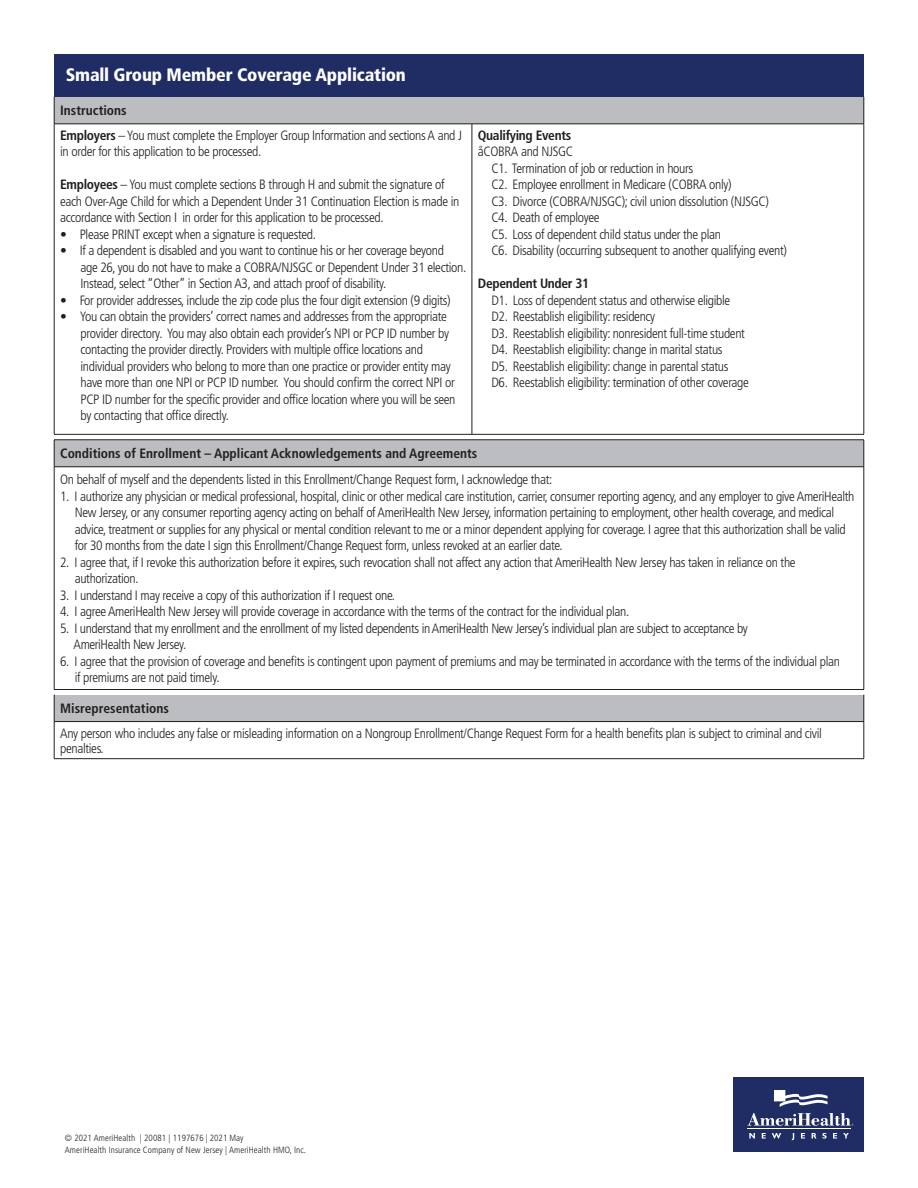
<style>
.page{position:relative;width:918px;height:1188px;background:#fff}
.page>*{position:absolute;margin:0;border:0;box-sizing:border-box;transform-origin:0 0}
.t1{font:900 condensed 18px "Frutiger LT";letter-spacing:-.01em;color:#fff}
.t2{font:300 condensed 13.5px/16.5px "Frutiger LT";letter-spacing:-.025em;color:#231f20}
.t3{font:700 condensed 13.5px "Frutiger LT";color:#231f20}
.t4{font:700 condensed 13.5px "Frutiger LT";letter-spacing:-.025em;color:#231f20}
.t5{font:300 condensed 9px/12px "Frutiger LT";letter-spacing:.01em;color:#231f20}
.s1{font-weight:700}
.s2{font-family:"Frutiger LT 47 Lt Cn";font-weight:400;font-stretch:normal}
.s3{font-family:"Frutiger"}
</style>
<div class="page">
<div style="left:54px;top:695px;width:810px;height:27px;background:#bcbdc0"></div>
<svg style="left:54px;top:695px;width:1px;height:26px"></svg>
<svg style="left:864px;top:695px;width:1px;height:26px"></svg>
<hr style="left:54px;top:721px;width:810px;height:1px;background:#231f20">
<hr style="left:54px;top:758px;width:810px;height:1px;background:#231f20">
<hr style="left:54px;top:722px;width:1px;height:36px;background:#231f20">
<hr style="left:864px;top:722px;width:1px;height:36px;background:#231f20">
<div style="left:54px;top:97px;width:810px;height:27px;background:#bcbdc0"></div>
<svg style="left:54px;top:97px;width:1px;height:27px"></svg>
<svg style="left:864px;top:97px;width:1px;height:27px"></svg>
<hr style="left:54px;top:434px;width:418px;height:1px;background:#231f20">
<hr style="left:472px;top:434px;width:392px;height:1px;background:#231f20">
<hr style="left:54px;top:124px;width:418px;height:1px;background:#231f20">
<hr style="left:54px;top:124px;width:1px;height:310px;background:#231f20">
<hr style="left:472px;top:124px;width:392px;height:1px;background:#231f20">
<hr style="left:472px;top:124px;width:1px;height:310px;background:#231f20">
<hr style="left:864px;top:124px;width:1px;height:310px;background:#231f20">
<div style="left:54px;top:440px;width:810px;height:27px;background:#bcbdc0"></div>
<hr style="left:54px;top:440px;width:810px;height:1px;background:#231f20">
<svg style="left:54px;top:440px;width:1px;height:27px"></svg>
<svg style="left:864px;top:440px;width:1px;height:27px"></svg>
<hr style="left:54px;top:467px;width:810px;height:1px;background:#231f20">
<hr style="left:54px;top:689px;width:810px;height:1px;background:#231f20">
<hr style="left:54px;top:467px;width:1px;height:222px;background:#231f20">
<hr style="left:864px;top:467px;width:1px;height:222px;background:#231f20">
<div style="left:54px;top:55px;width:810px;height:42px;background:#202c64"></div>
<div style="left:734px;top:1077px;width:130px;height:75px;background:#202c64"></div>
<hr style="left:747px;top:1128px;width:104px;height:1px;background:#fff">
<svg style="left:843px;top:1133px;width:6px;height:6px"></svg>
<svg style="left:774px;top:1090px;width:54px;height:17px"></svg>
<svg style="left:749px;top:1133px;width:6px;height:6px"></svg>
<svg style="left:762px;top:1133px;width:4px;height:6px"></svg>
<svg style="left:833px;top:1133px;width:4px;height:6px"></svg>
<svg style="left:772px;top:1133px;width:9px;height:6px"></svg>
<svg style="left:747px;top:1113px;width:106px;height:13px"></svg>
<svg style="left:812px;top:1133px;width:4px;height:6px"></svg>
<svg style="left:822px;top:1133px;width:5px;height:6px"></svg>
<svg style="left:801px;top:1133px;width:4px;height:6px"></svg>
<svg style="left:792px;top:1133px;width:2px;height:7px"></svg>
<h1 class="t1" style="left:66px;top:64px;width:342px">Small Group Member Coverage Application</h1>
<p class="t2" style="left:60px;top:99px;width:403px;line-height:24.6px"><span class="s1">Instructions<br>Employers</span> – You must complete the Employer Group Information and sections A and J</p>
<p class="t2" style="left:60px;top:144px;width:203px">in order for this application to be processed.</p>
<p class="t2" style="left:60px;top:177px;width:401px"><span class="s1">Employees</span> – You must complete sections B through H and submit the signature of each Over-Age Child for which a Dependent Under 31 Continuation Election is made in accordance with Section I in order for this application to be processed.</p>
<p class="t2" style="left:60px;top:226px;width:257px">• Please PRINT except when a signature is requested.</p>
<p class="t2" style="left:80px;top:243px;width:387px;text-indent:-20px">• If a dependent is disabled and you want to continue his or her coverage beyond<br>age 26, you do not have to make a COBRA/NJSGC or Dependent Under 31 election.<br>Instead, select “Other” in Section A3, and attach proof of disability.</p>
<p class="t2" style="left:60px;top:292px;width:392px">• For provider addresses, include the zip code plus the four digit extension (9 digits)</p>
<p class="t2" style="left:80px;top:309px;width:377px;text-indent:-20px">• You can obtain the providers’ correct names and addresses from the appropriate provider directory. You may also obtain each provider’s NPI or PCP ID number by contacting the provider directly. Providers with multiple office locations and individual providers who belong to more than one practice or provider entity may have more than one NPI or PCP ID number. You should confirm the correct NPI or PCP ID number for the specific provider and office location where you will be seen by contacting that office directly.</p>
<p class="t4" style="left:478px;top:127px;width:95px">Qualifying Events</p>
<p class="t2" style="left:491px;top:144px;width:297px;text-indent:-14px">åCOBRA and NJSGC<br>C1. Termination of job or reduction in hours<br>C2. Employee enrollment in Medicare (COBRA only)<br>C3. Divorce (COBRA/NJSGC); civil union dissolution (NJSGC)<br>C4. Death of employee<br>C5. Loss of dependent child status under the plan<br>C6. Disability (occurring subsequent to another qualifying event)</p>
<p class="t4" style="left:478px;top:276px;width:113px">Dependent Under 31</p>
<p class="t2" style="left:491px;top:292px;width:259px">D1. Loss of dependent status and otherwise eligible D2. Reestablish eligibility: residency<br>D3. Reestablish eligibility: nonresident full-time student D4. Reestablish eligibility: change in marital status<br>D5. Reestablish eligibility: change in parental status<br>D6. Reestablish eligibility: termination of other coverage</p>
<p class="t3" style="left:60px;top:446px;width:419px">Conditions of Enrollment – Applicant Acknowledgements and Agreements</p>
<p class="t2" style="left:60px;top:471px;width:494px">On behalf of myself and the dependents listed in this Enrollment/Change Request form, I acknowledge that:</p>
<p class="t2" style="left:75px;top:488px;width:781px;text-indent:-15px">1. I authorize any physician or medical professional, hospital, clinic or other medical care institution, carrier, consumer reporting agency, and any employer to give AmeriHealth New Jersey, or any consumer reporting agency acting on behalf of AmeriHealth New Jersey, information pertaining to employment, other health coverage, and medical advice, treatment or supplies for any physical or mental condition relevant to me or a minor dependent applying for coverage. I agree that this authorization shall be valid for 30 months from the date I sign this Enrollment/Change Request form, unless revoked at an earlier date.</p>
<p class="t2" style="left:75px;top:554px;width:722px;text-indent:-15px">2. I agree that, if I revoke this authorization before it expires, such revocation shall not affect any action that AmeriHealth New Jersey has taken in reliance on the authorization.</p>
<p class="t2" style="left:60px;top:587px;width:337px">3. I understand I may receive a copy of this authorization if I request one.</p>
<p class="t2" style="left:60px;top:603px;width:571px">4. I agree AmeriHealth New Jersey will provide coverage in accordance with the terms of the contract for the individual plan.</p>
<p class="t2" style="left:74px;top:620px;width:676px;text-indent:-13px">5. I understand that my enrollment and the enrollment of my listed dependents in AmeriHealth New Jersey’s individual plan are subject to acceptance by<br>AmeriHealth New Jersey.</p>
<p class="t2" style="left:75px;top:653px;width:767px;text-indent:-15px">6. I agree that the provision of coverage and benefits is contingent upon payment of premiums and may be terminated in accordance with the terms of the individual plan if premiums are not paid timely.</p>
<p class="t3" style="left:60px;top:700px;width:110px">Misrepresentations</p>
<p class="t2" style="left:60px;top:726px;width:763px;line-height:15px">Any person who includes any false or misleading information on a Nongroup Enrollment/Change Request Form for a health benefits plan is subject to criminal and civil penalties.</p>
<p class="t5" style="left:65px;top:1132px;width:243px">© 202<span class="s2">1</span> AmeriHealth | <span class="s2">20081</span> | <span class="s3">1197676 | 202</span><span class="s2">1</span> May<br>AmeriHealth Insurance Company of New Jersey | AmeriHealth HMO, Inc.</p>
</div>
